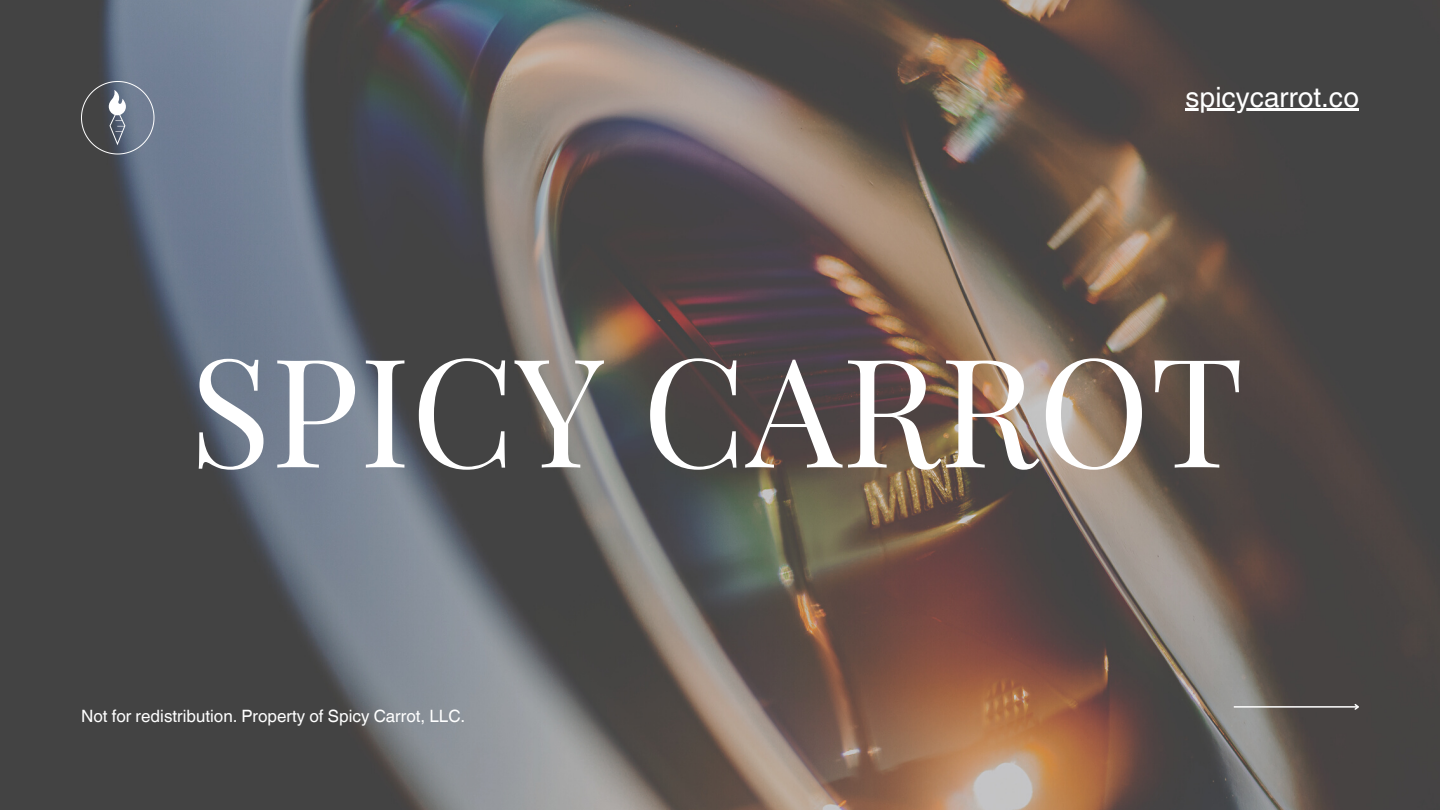
<style>
.page{position:relative;width:1440px;height:810px;background:#fff}
.page>*{position:absolute;margin:0;border:0;box-sizing:border-box;transform-origin:0 0}
.t1{font:151.4px "Playfair Display";color:#fff}
.t2{font:28px "Helvetica World";color:#fff}
.t3{font:17px "Helvetica World";color:#fff}
</style>
<div class="page">
<img style="left:0;top:0;width:1440px;height:810px">
<hr style="left:1234px;top:706px;width:124px;height:2px;background:#fff">
<svg style="left:1353px;top:703px;width:8px;height:8px"></svg>
<svg style="left:81px;top:81px;width:73px;height:73px;background:#686f7a"></svg>
<hr style="left:1186px;top:108px;width:173px;height:2px;background:#fff">
<p class="t2" style="left:1186px;top:80px;width:175px">spicycarrot.co</p>
<p class="t1" style="left:189px;top:304px;width:1056px">SPICY CARROT</p>
<p class="t3" style="left:81px;top:706px;width:386px">Not for redistribution. Property of Spicy Carrot, LLC.</p>
</div>
